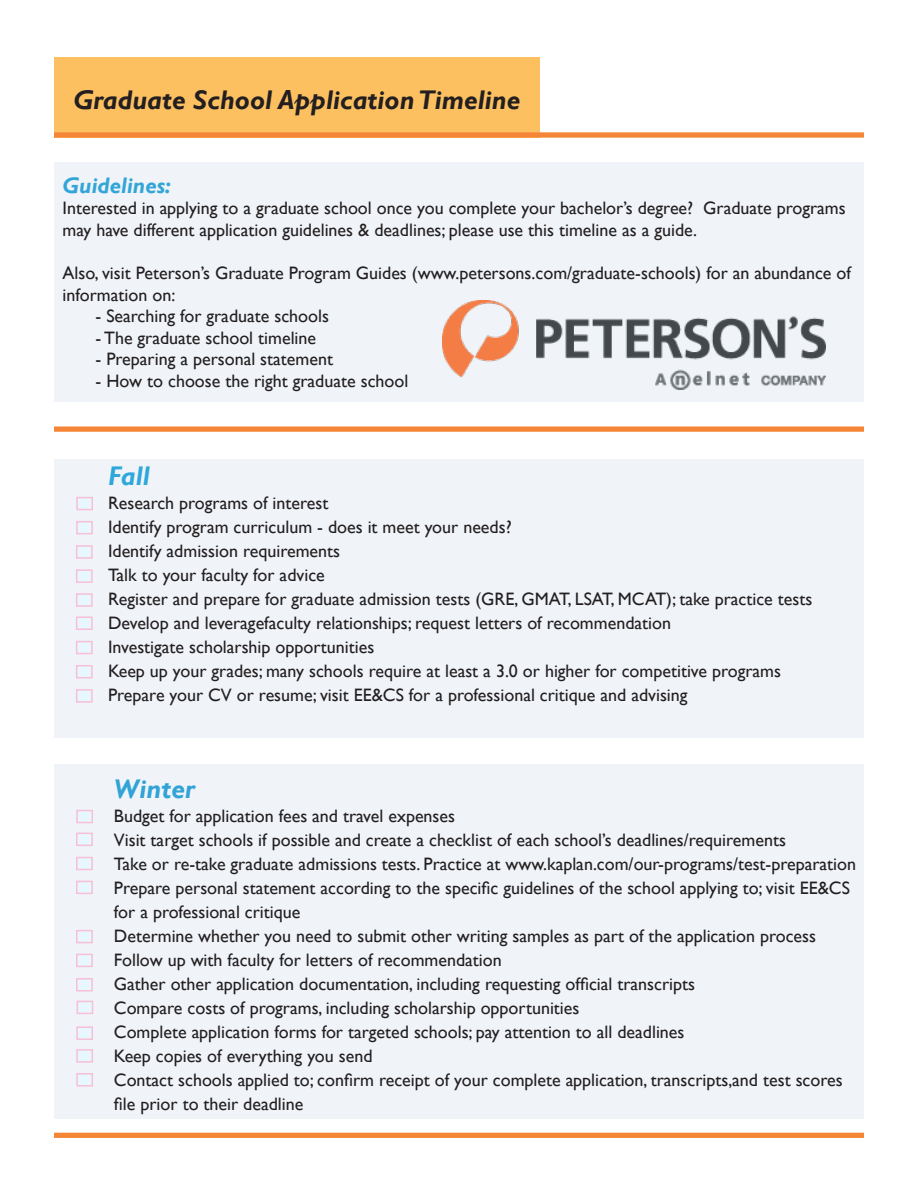
<style>
.page{position:relative;width:918px;height:1188px;background:#fff}
.page>*{position:absolute;margin:0;border:0;box-sizing:border-box;transform-origin:0 0}
.t1{font:italic 700 27px "Gill Sans";color:#231f20}
.t2{font:italic 700 27px "Gill Sans";color:#31a3d7}
.t3{font:italic 700 27px "Gill Sans";color:#2fa7da}
.t4{font:italic 700 22.5px "Gill Sans";color:#33a5d7}
.t5{font:18px/21.6px "Gill Sans";color:#231f20}
</style>
<div class="page">
<div style="left:54px;top:57px;width:486px;height:81px;background:#fcc061"></div>
<div style="left:54px;top:162px;width:810px;height:240px;background:#f0f4f9"></div>
<div style="left:54px;top:459px;width:810px;height:279px;background:#f0f4f9"></div>
<div style="left:76px;top:521px;width:17px;height:13px;background:#e8f6fd;border:2px solid #f7bfd8"></div>
<div style="left:76px;top:569px;width:17px;height:14px;background:#e8f6fd;border:2px solid #f7bfd8"></div>
<div style="left:76px;top:545px;width:17px;height:14px;background:#e8f6fd;border:2px solid #f7bfd8"></div>
<div style="left:76px;top:593px;width:17px;height:14px;background:#e8f6fd;border:2px solid #f7bfd8"></div>
<div style="left:76px;top:616px;width:17px;height:14px;background:#e8f6fd;border:2px solid #f7bfd8"></div>
<div style="left:76px;top:641px;width:17px;height:13px;background:#e8f6fd;border:2px solid #f7bfd8"></div>
<div style="left:76px;top:665px;width:17px;height:13px;background:#e8f6fd;border:2px solid #f7bfd8"></div>
<div style="left:76px;top:689px;width:17px;height:14px;background:#e8f6fd;border:2px solid #f7bfd8"></div>
<div style="left:54px;top:765px;width:810px;height:354px;background:#f0f4f9"></div>
<div style="left:76px;top:810px;width:17px;height:13px;background:#e8f6fd;border:2px solid #f7bfd8"></div>
<div style="left:76px;top:857px;width:17px;height:13px;background:#e8f6fd;border:2px solid #f7bfd8"></div>
<div style="left:76px;top:833px;width:17px;height:13px;background:#e8f6fd;border:2px solid #f7bfd8"></div>
<div style="left:76px;top:881px;width:17px;height:13px;background:#e8f6fd;border:2px solid #f7bfd8"></div>
<div style="left:76px;top:954px;width:17px;height:13px;background:#e8f6fd;border:2px solid #f7bfd8"></div>
<div style="left:76px;top:930px;width:17px;height:13px;background:#e8f6fd;border:2px solid #f7bfd8"></div>
<div style="left:76px;top:978px;width:17px;height:14px;background:#e8f6fd;border:2px solid #f7bfd8"></div>
<div style="left:77px;top:1001px;width:16px;height:13px;background:#e8f6fd;border:2px solid #f7bfd8"></div>
<div style="left:76px;top:1049px;width:17px;height:14px;background:#e8f6fd;border:2px solid #f7bfd8"></div>
<div style="left:76px;top:1026px;width:17px;height:14px;background:#e8f6fd;border:2px solid #f7bfd8"></div>
<div style="left:76px;top:1073px;width:17px;height:14px;background:#e8f6fd;border:2px solid #f7bfd8"></div>
<div style="left:76px;top:497px;width:17px;height:13px;background:#e8f6fd;border:2px solid #f7bfd8"></div>
<img style="left:443px;top:300px;width:382px;height:89px">
<div style="left:54px;top:132px;width:810px;height:6px;background:#f58637"></div>
<div style="left:54px;top:1133px;width:810px;height:5px;background:#f58637"></div>
<div style="left:54px;top:426px;width:810px;height:6px;background:#f58637"></div>
<p class="t1" style="left:74px;top:85px;width:448px">Graduate School Application Timeline</p>
<p class="t4" style="left:63px;top:172px;width:110px">Guidelines:</p>
<p class="t5" style="left:63px;top:198px;width:785px">Interested in applying to a graduate school once you complete your bachelor’s degree? Graduate programs may have different application guidelines &amp; deadlines; please use this timeline as a guide.</p>
<p class="t5" style="left:63px;top:263px;width:790px">Also, visit Peterson’s Graduate Program Guides (www.petersons.com/graduate-schools) for an abundance of information on:</p>
<p class="t5" style="left:96px;top:306px;width:235px">- Searching for graduate schools</p>
<p class="t5" style="left:96px;top:327px;width:222px">- The graduate school timeline</p>
<p class="t5" style="left:96px;top:349px;width:239px">- Preparing a personal statement</p>
<p class="t5" style="left:96px;top:371px;width:314px">- How to choose the right graduate school</p>
<p class="t3" style="left:108px;top:461px;width:43px">Fall</p>
<p class="t5" style="left:108px;top:493px;width:222px">Research programs of interest</p>
<p class="t5" style="left:108px;top:517px;width:405px">Identify program curriculum - does it meet your needs?</p>
<p class="t5" style="left:108px;top:541px;width:234px">Identify admission requirements</p>
<p class="t5" style="left:108px;top:565px;width:218px">Talk to your faculty for advice</p>
<p class="t5" style="left:108px;top:589px;width:706px">Register and prepare for graduate admission tests (GRE, GMAT, LSAT, MCAT); take practice tests</p>
<p class="t5" style="left:108px;top:613px;width:565px">Develop and leveragefaculty relationships; request letters of recommendation</p>
<p class="t5" style="left:108px;top:637px;width:268px">Investigate scholarship opportunities</p>
<p class="t5" style="left:108px;top:661px;width:675px">Keep up your grades; many schools require at least a 3.0 or higher for competitive programs</p>
<p class="t5" style="left:108px;top:685px;width:581px">Prepare your CV or resume; visit EE&amp;CS for a professional critique and advising</p>
<p class="t2" style="left:114px;top:773px;width:83px">Winter</p>
<p class="t5" style="left:114px;top:805px;width:343px">Budget for application fees and travel expenses</p>
<p class="t5" style="left:114px;top:829px;width:673px">Visit target schools if possible and create a checklist of each school’s deadlines/requirements</p>
<p class="t5" style="left:114px;top:853px;width:744px">Take or re-take graduate admissions tests. Practice at www.kaplan.com/our-programs/test-preparation</p>
<p class="t5" style="left:114px;top:876px;width:737px;line-height:24px">Prepare personal statement according to the specific guidelines of the school applying to; visit EE&amp;CS for a professional critique</p>
<p class="t5" style="left:114px;top:925px;width:704px">Determine whether you need to submit other writing samples as part of the application process</p>
<p class="t5" style="left:114px;top:949px;width:389px">Follow up with faculty for letters of recommendation</p>
<p class="t5" style="left:114px;top:973px;width:583px">Gather other application documentation, including requesting official transcripts</p>
<p class="t5" style="left:114px;top:997px;width:467px">Compare costs of programs, including scholarship opportunities</p>
<p class="t5" style="left:114px;top:1021px;width:572px">Complete application forms for targeted schools; pay attention to all deadlines</p>
<p class="t5" style="left:114px;top:1045px;width:260px">Keep copies of everything you send</p>
<p class="t5" style="left:114px;top:1068px;width:730px;line-height:24px">Contact schools applied to; confirm receipt of your complete application, transcripts,and test scores file prior to their deadline</p>
</div>
